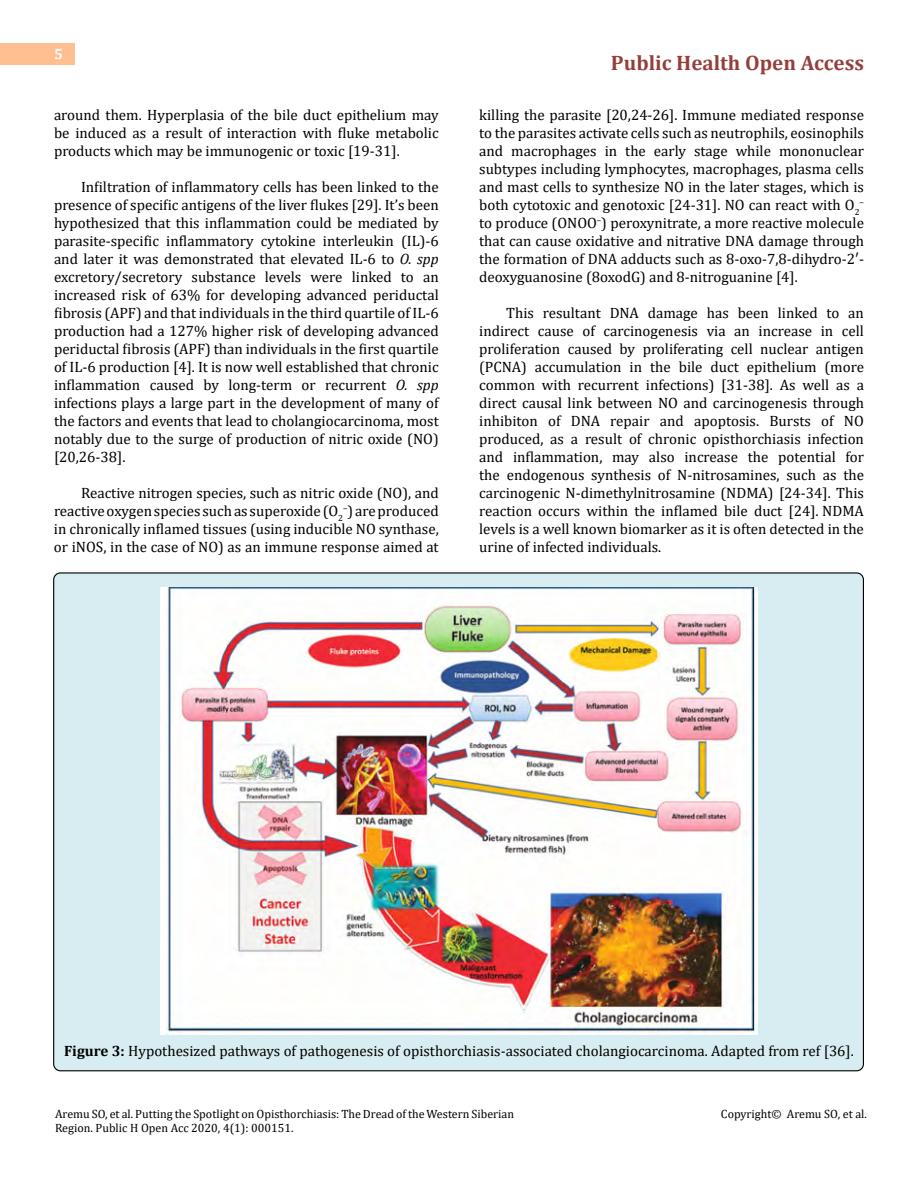
<style>
.page{position:relative;width:918px;height:1188px;background:#fff}
.page>*{position:absolute;margin:0;border:0;box-sizing:border-box;transform-origin:0 0}
.t1{font:700 21px "Cambria";color:#953f3c}
.t2{font:15px/18px "Cambria";color:#000;text-align:justify}
.t3{font:700 15px "Cambria";color:#fff}
.t4{font:12px/14.4px "Cambria";color:#000}
.t5{font:8.7px "Cambria";color:#000}
.s1{font-style:italic}
.s2{font-weight:700}
</style>
<div class="page">
<div style="left:0;top:43px;width:75px;height:21px;background:#ffbf91"></div>
<div style="left:54px;top:573px;width:809px;height:498px;background:#d8edf2;border-radius:7px"></div>
<img style="left:161px;top:588px;width:596px;height:447px">
<p class="t3" style="left:54px;top:44px;width:10px">5</p>
<p class="t2" style="left:54px;top:105px;width:386px">around them. Hyperplasia of the bile duct epithelium may be induced as a result of interaction with fluke metabolic products which may be immunogenic or toxic [19-31].</p>
<p class="t2" style="left:54px;top:177px;width:386px;text-indent:27px">Infiltration of inflammatory cells has been linked to the presence of specific antigens of the liver flukes [29]. It’s been hypothesized that this inflammation could be mediated by parasite-specific inflammatory cytokine interleukin (IL)-6 and later it was demonstrated that elevated IL-6 to <span class="s1">O. spp </span>excretory/secretory substance levels were linked to an increased risk of 63% for developing advanced periductal fibrosis (APF) and that individuals in the third quartile of IL-6 production had a 127% higher risk of developing advanced periductal fibrosis (APF) than individuals in the first quartile of IL-6 production [4]. It is now well established that chronic inflammation caused by long-term or recurrent <span class="s1">O. spp </span>infections plays a large part in the development of many of the factors and events that lead to cholangiocarcinoma, most notably due to the surge of production of nitric oxide (NO) [20,26-38].</p>
<p class="t2" style="left:54px;top:483px;width:386px;text-indent:27px">Reactive nitrogen species, such as nitric oxide (NO), and reactive oxygen species such as superoxide (O<sub>2</sub><sup>–</sup>) are produced in chronically inflamed tissues (using inducible NO synthase, or iNOS, in the case of NO) as an immune response aimed at</p>
<h1 class="t1" style="left:611px;top:48px;width:255px">Public Health Open Access</h1>
<p class="t2" style="left:479px;top:105px;width:386px">killing the parasite [20,24-26]. Immune mediated response to the parasites activate cells such as neutrophils, eosinophils and macrophages in the early stage while mononuclear subtypes including lymphocytes, macrophages, plasma cells and mast cells to synthesize NO in the later stages, which is both cytotoxic and genotoxic [24-31]. NO can react with O<sub>2</sub></p>
<p class="t5" style="left:860px;top:197px;width:6px">–</p>
<p class="t2" style="left:479px;top:213px;width:386px">to produce (ONOO<sup>–</sup>) peroxynitrate, a more reactive molecule that can cause oxidative and nitrative DNA damage through the formation of DNA adducts such as 8-oxo-7,8-dihydro-2′- deoxyguanosine (8oxodG) and 8-nitroguanine [4].</p>
<p class="t2" style="left:479px;top:303px;width:386px;text-indent:27px">This resultant DNA damage has been linked to an indirect cause of carcinogenesis via an increase in cell proliferation caused by proliferating cell nuclear antigen (PCNA) accumulation in the bile duct epithelium (more common with recurrent infections) [31-38]. As well as a direct causal link between NO and carcinogenesis through inhibiton of DNA repair and apoptosis. Bursts of NO produced, as a result of chronic opisthorchiasis infection and inflammation, may also increase the potential for the endogenous synthesis of N-nitrosamines, such as the carcinogenic N-dimethylnitrosamine (NDMA) [24-34]. This reaction occurs within the inflamed bile duct [24]. NDMA levels is a well known biomarker as it is often detected in the urine of infected individuals.</p>
<p class="t2" style="left:64px;top:1041px;width:791px"><span class="s2">Figure 3:</span> Hypothesized pathways of pathogenesis of opisthorchiasis-associated cholangiocarcinoma. Adapted from ref [36].</p>
<p class="t4" style="left:55px;top:1106px;width:460px">Aremu SO, et al. Putting the Spotlight on Opisthorchiasis: The Dread of the Western Siberian<br>Region. Public H Open Acc 2020, 4(1): 000151.</p>
<p class="t4" style="left:721px;top:1106px;width:148px">Copyright© Aremu SO, et al.</p>
</div>
